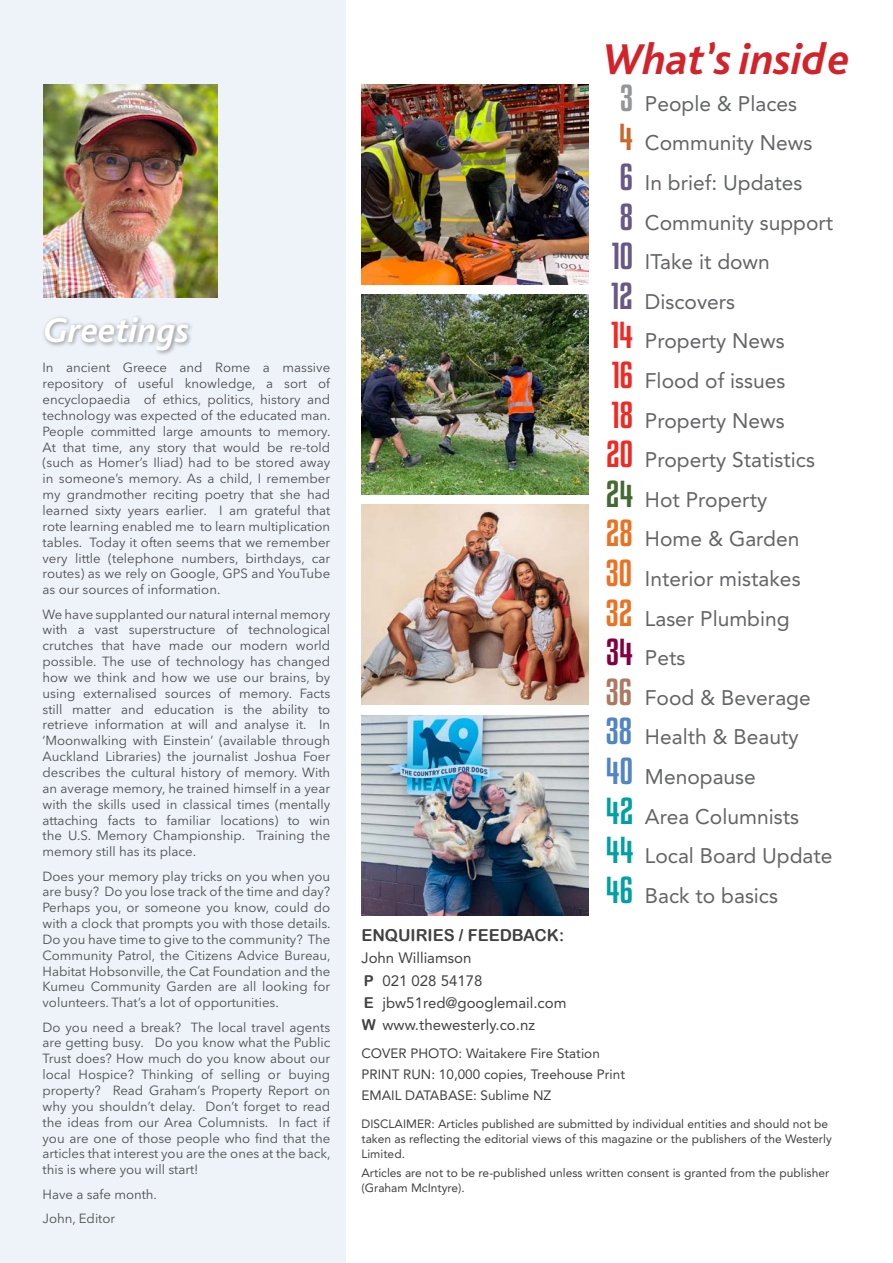
<style>
.page{position:relative;width:893px;height:1263px;background:#fff}
.page>*{position:absolute;margin:0;border:0;box-sizing:border-box;transform-origin:0 0}
.t1{font:italic 700 45px "Bliss Pro";color:#d2232a}
.t2{font:italic 700 36px "Bliss Pro";color:#fff}
.t3{font:21px "Avenir";color:#636466}
.t4{font:16.5px "Arial Rounded MT Bold";color:#000}
.t5{font:15px/22.2px "Avenir";color:#000}
.t6{font:13.5px/20.7px "Avenir";color:#000}
.t7{font:13.2px/15.9px "Avenir Next LT Pro";color:#4d4d4f;text-align:justify}
.t8{font:12px/15px "Avenir";color:#000}
.s1{font-family:"Kenyan Coffee Rg";font-size:33px;color:#939598}
.s2{font-family:"Kenyan Coffee Rg";font-size:33px;color:#c8682d}
.s3{font-family:"Kenyan Coffee Rg";font-size:33px;color:#675885}
.s4{font-family:"Kenyan Coffee Rg";font-size:33px;color:#ee2a25}
.s5{font-family:"Kenyan Coffee Rg";font-size:33px;color:#466933}
.s6{font-family:"Kenyan Coffee Rg";font-size:33px;color:#ec7223}
.s7{font-family:"Kenyan Coffee Rg";font-size:33px;color:#83003f}
.s8{font-family:"Kenyan Coffee Rg";font-size:33px;color:#ac7a62}
.s9{font-family:"Kenyan Coffee Rg";font-size:33px;color:#5285c4}
.s10{font-family:"Kenyan Coffee Rg";font-size:33px;color:#00a0a3}
.s11{font-family:"Arial Rounded MT Bold"}
</style>
<div class="page">
<div style="left:0;top:0;width:346px;height:1263px;background:#eef3f9"></div>
<div style="left:42px;top:314px;width:152px;height:42px;background:#000;opacity:.4"></div>
<img style="left:43px;top:84px;width:174px;height:213px">
<img style="left:361px;top:84px;width:228px;height:200px">
<img style="left:361px;top:294px;width:228px;height:200px">
<img style="left:361px;top:505px;width:228px;height:200px">
<img style="left:361px;top:715px;width:228px;height:200px">
<p class="t2" style="left:43px;top:307px;width:148px">Greetings</p>
<p class="t7" style="left:43px;top:360px;width:290px">In ancient Greece and Rome a massive repository of useful knowledge, a sort of encyclopaedia of ethics, politics, history and technology was expected of the educated man.<br>People committed large amounts to memory.<br>At that time, any story that would be re-told (such as Homer’s Iliad) had to be stored away in someone’s memory. As a child, I remember my grandmother reciting poetry that she had learned sixty years earlier. I am grateful that rote learning enabled me to learn multiplication tables. Today it often seems that we remember very little (telephone numbers, birthdays, car routes) as we rely on Google, GPS and YouTube as our sources of information.</p>
<p class="t7" style="left:43px;top:606px;width:289px">We have supplanted our natural internal memory with a vast superstructure of technological crutches that have made our modern world possible. The use of technology has changed how we think and how we use our brains, by using externalised sources of memory. Facts still matter and education is the ability to retrieve information at will and analyse it. In ‘Moonwalking with Einstein’ (available through Auckland Libraries) the journalist Joshua Foer describes the cultural history of memory. With an average memory, he trained himself in a year with the skills used in classical times (mentally attaching facts to familiar locations) to win the U.S. Memory Championship. Training the memory still has its place.</p>
<p class="t7" style="left:43px;top:868px;width:290px">Does your memory play tricks on you when you are busy? Do you lose track of the time and day?<br>Perhaps you, or someone you know, could do with a clock that prompts you with those details.<br>Do you have time to give to the community? The Community Patrol, the Citizens Advice Bureau, Habitat Hobsonville, the Cat Foundation and the Kumeu Community Garden are all looking for volunteers. That’s a lot of opportunities.</p>
<p class="t7" style="left:43px;top:1019px;width:290px">Do you need a break? The local travel agents are getting busy. Do you know what the Public Trust does? How much do you know about our local Hospice? Thinking of selling or buying property? Read Graham’s Property Report on why you shouldn’t delay. Don’t forget to read the ideas from our Area Columnists. In fact if you are one of those people who find that the articles that interest you are the ones at the back, this is where you will start!</p>
<p class="t7" style="left:43px;top:1186px;width:116px">Have a safe month.</p>
<p class="t7" style="left:43px;top:1210px;width:74px">John, Editor</p>
<p class="t1" style="left:603px;top:31px;width:248px">What’s inside</p>
<p class="t3" style="left:620px;top:91px;width:179px"><span class="s1">3</span> People &amp; Places</p>
<p class="t3" style="left:619px;top:131px;width:195px"><span class="s2">4</span> Community News</p>
<p class="t3" style="left:620px;top:170px;width:184px"><span class="s3">6</span> In brief: Updates</p>
<p class="t3" style="left:620px;top:210px;width:215px"><span class="s3">8</span> Community support</p>
<p class="t3" style="left:612px;top:250px;width:160px"><span class="s3">10</span> ITake it down</p>
<p class="t3" style="left:611px;top:289px;width:125px"><span class="s3">12</span> Discovers</p>
<p class="t3" style="left:611px;top:329px;width:175px"><span class="s4">14</span> Property News</p>
<p class="t3" style="left:612px;top:368px;width:175px"><span class="s4">16</span> Flood of issues</p>
<p class="t3" style="left:612px;top:408px;width:175px"><span class="s4">18</span> Property News</p>
<p class="t3" style="left:606px;top:448px;width:210px"><span class="s4">20</span> Property Statistics</p>
<p class="t3" style="left:606px;top:487px;width:163px"><span class="s5">24</span> Hot Property</p>
<p class="t3" style="left:606px;top:527px;width:195px"><span class="s6">28</span> Home &amp; Garden</p>
<p class="t3" style="left:606px;top:566px;width:196px"><span class="s6">30</span> Interior mistakes</p>
<p class="t3" style="left:606px;top:606px;width:185px"><span class="s6">32</span> Laser Plumbing</p>
<p class="t3" style="left:606px;top:646px;width:81px"><span class="s7">34</span> Pets</p>
<p class="t3" style="left:606px;top:685px;width:206px"><span class="s8">36</span> Food &amp; Beverage</p>
<p class="t3" style="left:606px;top:725px;width:194px"><span class="s9">38</span> Health &amp; Beauty</p>
<p class="t3" style="left:606px;top:764px;width:151px"><span class="s9">40</span> Menopause</p>
<p class="t3" style="left:606px;top:804px;width:195px"><span class="s10">42</span> Area Columnists</p>
<p class="t3" style="left:606px;top:844px;width:228px"><span class="s10">44</span> Local Board Update</p>
<p class="t3" style="left:606px;top:883px;width:174px"><span class="s10">46</span> Back to basics</p>
<p class="t4" style="left:361px;top:925px;width:204px">ENQUIRIES / FEEDBACK:</p>
<p class="t5" style="left:361px;top:947px;width:207px">John Williamson<br><span class="s11">P</span> 021 028 54178<br><span class="s11">E</span> jbw51red@googlemail.com<br><span class="s11">W</span> www.thewesterly.co.nz</p>
<p class="t6" style="left:361px;top:1043px;width:265px">COVER PHOTO: Waitakere Fire Station<br>PRINT RUN: 10,000 copies, Treehouse Print<br>EMAIL DATABASE: Sublime NZ</p>
<p class="t8" style="left:361px;top:1116px;width:472px">DISCLAIMER: Articles published are submitted by individual entities and should not be taken as reflecting the editorial views of this magazine or the publishers of the Westerly<br>Limited.</p>
<p class="t8" style="left:361px;top:1165px;width:469px">Articles are not to be re-published unless written consent is granted from the publisher (Graham McIntyre).</p>
</div>
